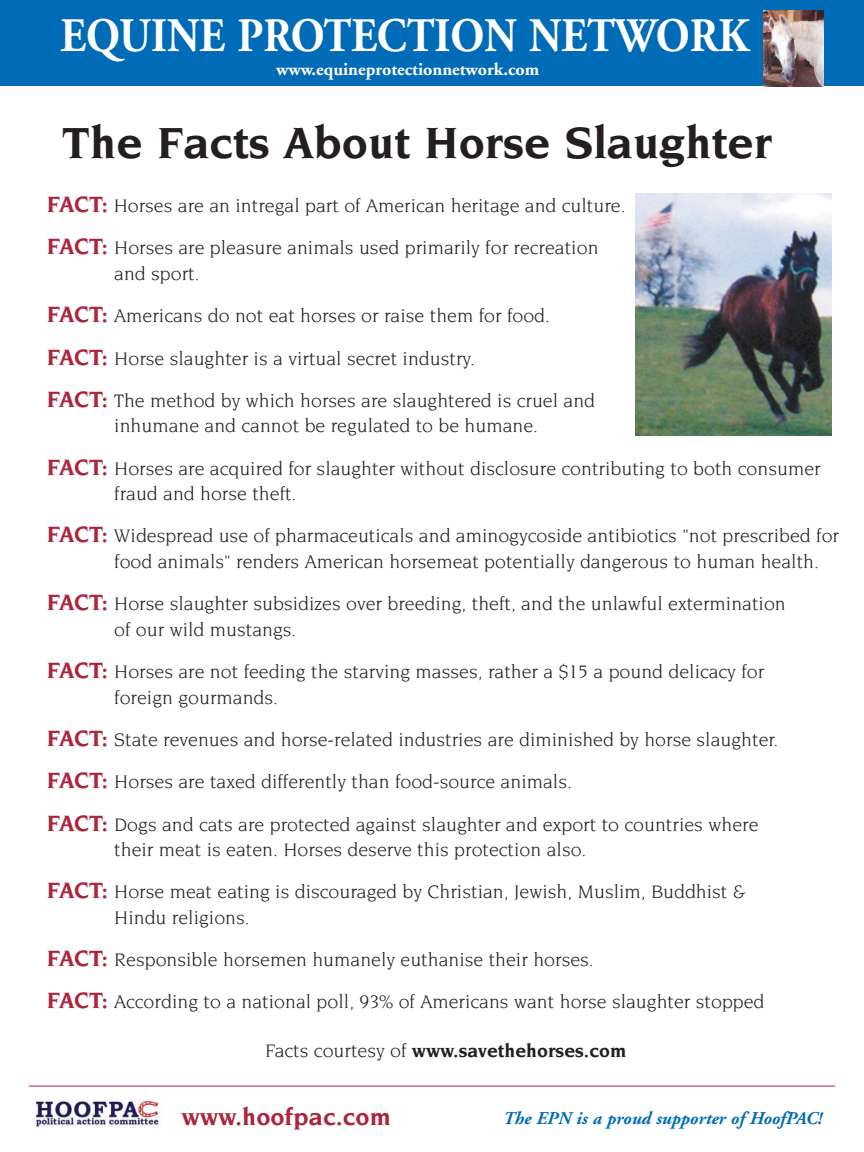
<style>
.page{position:relative;width:864px;height:1152px;background:#fff}
.page>*{position:absolute;margin:0;border:0;box-sizing:border-box;transform-origin:0 0}
.t1{font:700 48px "Adobe Garamond";color:#fff;scale:.9 1}
.t2{font:700 47.2px "Novarese";color:#231f20}
.t3{font:700 25.52px "Novarese";color:#aa263d}
.t4{font:19.6px/42.3px "Novarese";color:#231f20}
.t5{font:700 19.6px "Novarese";color:#231f20}
.t6{font:italic 700 18px "Adobe Garamond";color:#006bb6}
.t7{font:700 18px "Adobe Garamond";color:#fff}
.s1{font-weight:700;font-size:24px;color:#aa263d}
.s2{font-weight:400}
</style>
<div class="page">
<hr style="left:29px;top:1086px;width:806px;height:1px;background:#aa263d">
<div style="left:0;top:0;width:864px;height:86px;background:#006bb6"></div>
<img style="left:763px;top:10px;width:61px;height:76px">
<img style="left:35px;top:1100px;width:126px;height:28px">
<img style="left:636px;top:193px;width:195px;height:243px">
<h1 class="t1" style="left:61px;top:17px;width:767px">EQUINE PROTECTION NETWORK</h1>
<p class="t7" style="left:276px;top:62px;width:265px">www.equineprotectionnetwork.com</p>
<h2 class="t2" style="left:61px;top:123px;width:712px">The Facts About Horse Slaughter</h2>
<p class="t4" style="left:47px;top:186px;width:580px"><span class="s1">FACT:</span> Horses are an intregal part of American heritage and culture.<br><span class="s1">FACT:</span> Horses are pleasure animals used primarily for recreation</p>
<p class="t4" style="left:47px;top:254px;width:550px;text-indent:67px">and sport.<br><span class="s1">FACT:</span> Americans do not eat horses or raise them for food.<br><span class="s1">FACT:</span> Horse slaughter is a virtual secret industry.<br><span class="s1">FACT:</span> The method by which horses are slaughtered is cruel and</p>
<p class="t4" style="left:47px;top:406px;width:775px;text-indent:67px">inhumane and cannot be regulated to be humane.<br><span class="s1">FACT:</span> Horses are acquired for slaughter without disclosure contributing to both consumer</p>
<p class="t4" style="left:47px;top:474px;width:794px;text-indent:67px">fraud and horse theft.<br><span class="s1">FACT:</span> Widespread use of pharmaceuticals and aminogycoside antibiotics "not prescribed for</p>
<p class="t4" style="left:47px;top:542px;width:774px;text-indent:67px">food animals" renders American horsemeat potentially dangerous to human health.<br><span class="s1">FACT:</span> Horse slaughter subsidizes over breeding, theft, and the unlawful extermination</p>
<p class="t4" style="left:47px;top:609px;width:719px;text-indent:67px">of our wild mustangs.<br><span class="s1">FACT:</span> Horses are not feeding the starving masses, rather a $15 a pound delicacy for</p>
<p class="t4" style="left:47px;top:677px;width:733px;text-indent:67px">foreign gourmands.<br><span class="s1">FACT:</span> State revenues and horse-related industries are diminished by horse slaughter.<br><span class="s1">FACT:</span> Horses are taxed differently than food-source animals.<br><span class="s1">FACT:</span> Dogs and cats are protected against slaughter and export to countries where</p>
<p class="t4" style="left:47px;top:830px;width:701px;text-indent:67px">their meat is eaten. Horses deserve this protection also.<br><span class="s1">FACT:</span> Horse meat eating is discouraged by Christian, Jewish, Muslim, Buddhist &amp;</p>
<p class="t4" style="left:47px;top:897px;width:719px;text-indent:67px">Hindu religions.<br><span class="s1">FACT:</span> Responsible horsemen humanely euthanise their horses.<br><span class="s1">FACT:</span> According to a national poll, 93% of Americans want horse slaughter stopped</p>
<p class="t5" style="left:265px;top:1043px;width:363px"><span class="s2">Facts courtesy of</span> www.savethehorses.com</p>
<h3 class="t3" style="left:181px;top:1106px;width:211px">www.hoofpac.com</h3>
<p class="t6" style="left:503px;top:1111px;width:320px">The EPN is a proud supporter of HoofPAC!</p>
</div>
